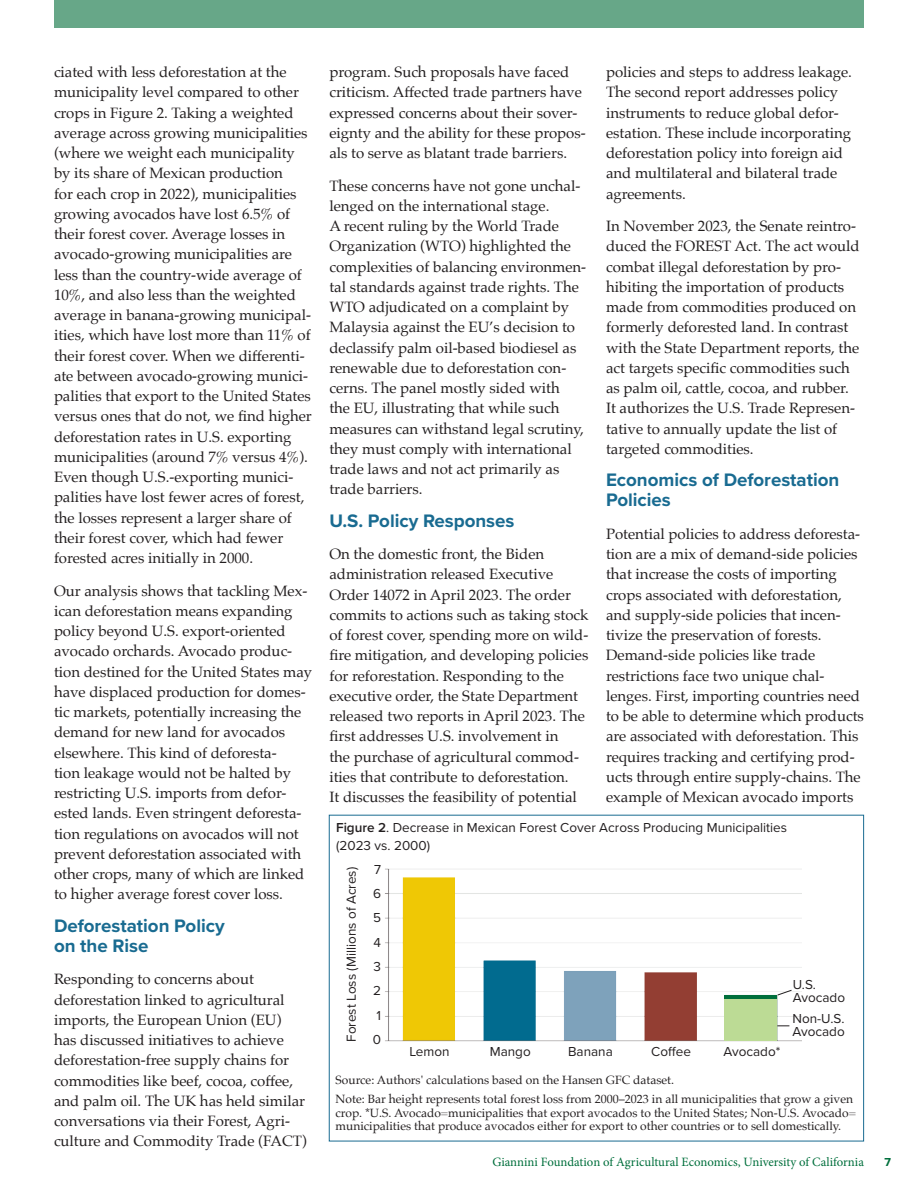
<style>
.page{position:relative;width:918px;height:1188px;background:#fff}
.page>*{position:absolute;margin:0;border:0;box-sizing:border-box;transform-origin:0 0}
.Article_Subhead{font:700 18.75px/20.2px "Proxima Nova";color:#196b91}
.Article_Subhead-2{font:15px/20.2px "Palatino";color:#231f20}
.Fig_axis_label-right{font:13.5px/13.5px "Proxima Nova";color:#231f20}
.Figure_Title{font:13.5px/18px "Proxima Nova";color:#231f20}
.t1{font:12.75px "Minion Pro";color:#006f3c}
.Figure_source{font:12px/13.5px "Palatino";color:#231f20}
.t2{font:700 12px "Proxima Nova";color:#006f3c}
.s1{font-weight:600}
</style>
<div class="page">
<div style="left:54px;top:0;width:810px;height:28px;background:#67a788"></div>
<img style="left:385px;top:868px;width:417px;height:174px">
<div style="left:725px;top:999px;width:52px;height:41px;background:#bcdb95"></div>
<hr style="left:725px;top:995px;width:52px;height:4px;background:#006f3c">
<svg style="left:777px;top:1025px;width:12px;height:1px"></svg>
<svg style="left:777px;top:989px;width:15px;height:7px"></svg>
<p class="Article_Subhead-2" style="left:54px;top:62px;width:259px">ciated with less deforestation at the municipality level compared to other crops in Figure 2. Taking a weighted average across growing municipalities (where we weight each municipality by its share of Mexican production<br>for each crop in 2022), municipalities growing avocados have lost 6.5% of their forest cover. Average losses in avocado-growing municipalities are less than the country-wide average of 10%, and also less than the weighted average in banana-growing municipal&shy;ities, which have lost more than 11% of their forest cover. When we differenti&shy;ate between avocado-growing munici&shy;palities that export to the United States versus ones that do not, we find higher deforestation rates in U.S. exporting municipalities (around 7% versus 4%).<br>Even though U.S.-exporting munici&shy;palities have lost fewer acres of forest, the losses represent a larger share of their forest cover, which had fewer forested acres initially in 2000.</p>
<p class="Article_Subhead-2" style="left:54px;top:580px;width:260px">Our analysis shows that tackling Mex&shy;ican deforestation means expanding policy beyond U.S. export-oriented avocado orchards. Avocado produc&shy;tion destined for the United States may have displaced production for domes&shy;tic markets, potentially increasing the demand for new land for avocados elsewhere. This kind of deforesta-<br>tion leakage would not be halted by restricting U.S. imports from defor&shy;ested lands. Even stringent deforesta&shy;tion regulations on avocados will not prevent deforestation associated with other crops, many of which are linked to higher average forest cover loss.</p>
<p class="Article_Subhead" style="left:54px;top:915px;width:172px">Deforestation Policy on the Rise</p>
<p class="Article_Subhead-2" style="left:54px;top:969px;width:254px">Responding to concerns about deforestation linked to agricultural imports, the European Union (EU) has discussed initiatives to achieve deforestation-free supply chains for commodities like beef, cocoa, coffee, and palm oil. The UK has held similar conversations via their Forest, Agri&shy;culture and Commodity Trade (FACT)</p>
<p class="Article_Subhead-2" style="left:329px;top:62px;width:258px">program. Such proposals have faced criticism. Affected trade partners have expressed concerns about their sover&shy;eignty and the ability for these propos&shy;als to serve as blatant trade barriers.</p>
<p class="Article_Subhead-2" style="left:329px;top:175px;width:258px">These concerns have not gone unchal&shy;lenged on the international stage.<br>A recent ruling by the World Trade Organization (WTO) highlighted the complexities of balancing environmen&shy;tal standards against trade rights. The WTO adjudicated on a complaint by Malaysia against the EU’s decision to declassify palm oil-based biodiesel as renewable due to deforestation con&shy;cerns. The panel mostly sided with<br>the EU, illustrating that while such measures can withstand legal scrutiny, they must comply with international trade laws and not act primarily as trade barriers.</p>
<p class="Article_Subhead" style="left:329px;top:510px;width:187px">U.S. Policy Responses</p>
<p class="Article_Subhead-2" style="left:329px;top:544px;width:261px">On the domestic front, the Biden administration released Executive Order 14072 in April 2023. The order commits to actions such as taking stock of forest cover, spending more on wild&shy;fire mitigation, and developing policies for reforestation. Responding to the executive order, the State Department released two reports in April 2023. The first addresses U.S. involvement in<br>the purchase of agricultural commod&shy;ities that contribute to deforestation.<br>It discusses the feasibility of potential</p>
<p class="Article_Subhead-2" style="left:606px;top:62px;width:247px">policies and steps to address leakage.<br>The second report addresses policy instruments to reduce global defor&shy;estation. These include incorporating deforestation policy into foreign aid and multilateral and bilateral trade agreements.</p>
<p class="Article_Subhead-2" style="left:606px;top:216px;width:255px">In November 2023, the Senate reintro&shy;duced the FOREST Act. The act would combat illegal deforestation by pro&shy;hibiting the importation of products made from commodities produced on formerly deforested land. In contrast with the State Department reports, the act targets specific commodities such as palm oil, cattle, cocoa, and rubber.<br>It authorizes the U.S. Trade Represen&shy;tative to annually update the list of targeted commodities.</p>
<p class="Article_Subhead" style="left:606px;top:469px;width:235px">Economics of Deforestation<br>Policies</p>
<p class="Article_Subhead-2" style="left:606px;top:524px;width:259px">Potential policies to address deforesta&shy;tion are a mix of demand-side policies that increase the costs of importing crops associated with deforestation, and supply-side policies that incen&shy;tivize the preservation of forests.<br>Demand-side policies like trade restrictions face two unique chal&shy;lenges. First, importing countries need to be able to determine which products are associated with deforestation. This requires tracking and certifying prod&shy;ucts through entire supply-chains. The example of Mexican avocado imports</p>
<p class="Figure_Title" style="left:336px;top:818px;width:453px"><span class="s1">Figure 2</span>. Decrease in Mexican Forest Cover Across Producing Municipalities (2023 vs. 2000)</p>
<p class="Fig_axis_label-right" style="left:344px;top:1042px;width:176px;rotate:-90deg">Forest Loss (Millions of Acres)</p>
<p class="Fig_axis_label-right" style="left:374px;top:862px;width:8px">7</p>
<p class="Fig_axis_label-right" style="left:373px;top:886px;width:9px">6</p>
<p class="Fig_axis_label-right" style="left:373px;top:911px;width:9px">5</p>
<p class="Fig_axis_label-right" style="left:373px;top:935px;width:9px">4</p>
<p class="Fig_axis_label-right" style="left:373px;top:959px;width:9px">3</p>
<p class="Fig_axis_label-right" style="left:373px;top:983px;width:9px">2</p>
<p class="Fig_axis_label-right" style="left:376px;top:1008px;width:6px">1</p>
<p class="Fig_axis_label-right" style="left:373px;top:1032px;width:10px">0</p>
<p class="Fig_axis_label-right" style="left:409px;top:1044px;width:42px">Lemon</p>
<p class="Fig_axis_label-right" style="left:490px;top:1044px;width:42px">Mango</p>
<p class="Fig_axis_label-right" style="left:568px;top:1044px;width:46px">Banana</p>
<p class="Fig_axis_label-right" style="left:651px;top:1044px;width:41px">Coffee</p>
<p class="Fig_axis_label-right" style="left:724px;top:1044px;width:58px">Avocado*</p>
<p class="Fig_axis_label-right" style="left:793px;top:977px;width:54px">U.S.<br>Avocado</p>
<p class="Fig_axis_label-right" style="left:793px;top:1011px;width:54px">Non-U.S.<br>Avocado</p>
<p class="Figure_source" style="left:336px;top:1073px;width:340px">Source: Authors' calculations based on the Hansen GFC dataset.</p>
<p class="Figure_source" style="left:336px;top:1092px;width:522px">Note: Bar height represents total forest loss from 2000–2023 in all municipalities that grow a given crop. *U.S. Avocado=municipalities that export avocados to the United States; Non-U.S. Avocado= municipalities that produce avocados either for export to other countries or to sell domestically.</p>
<p class="t1" style="left:492px;top:1153px;width:373px">Giannini Foundation of Agricultural Economics, University of California</p>
<p class="t2" style="left:884px;top:1153px;width:8px">7</p>
</div>
